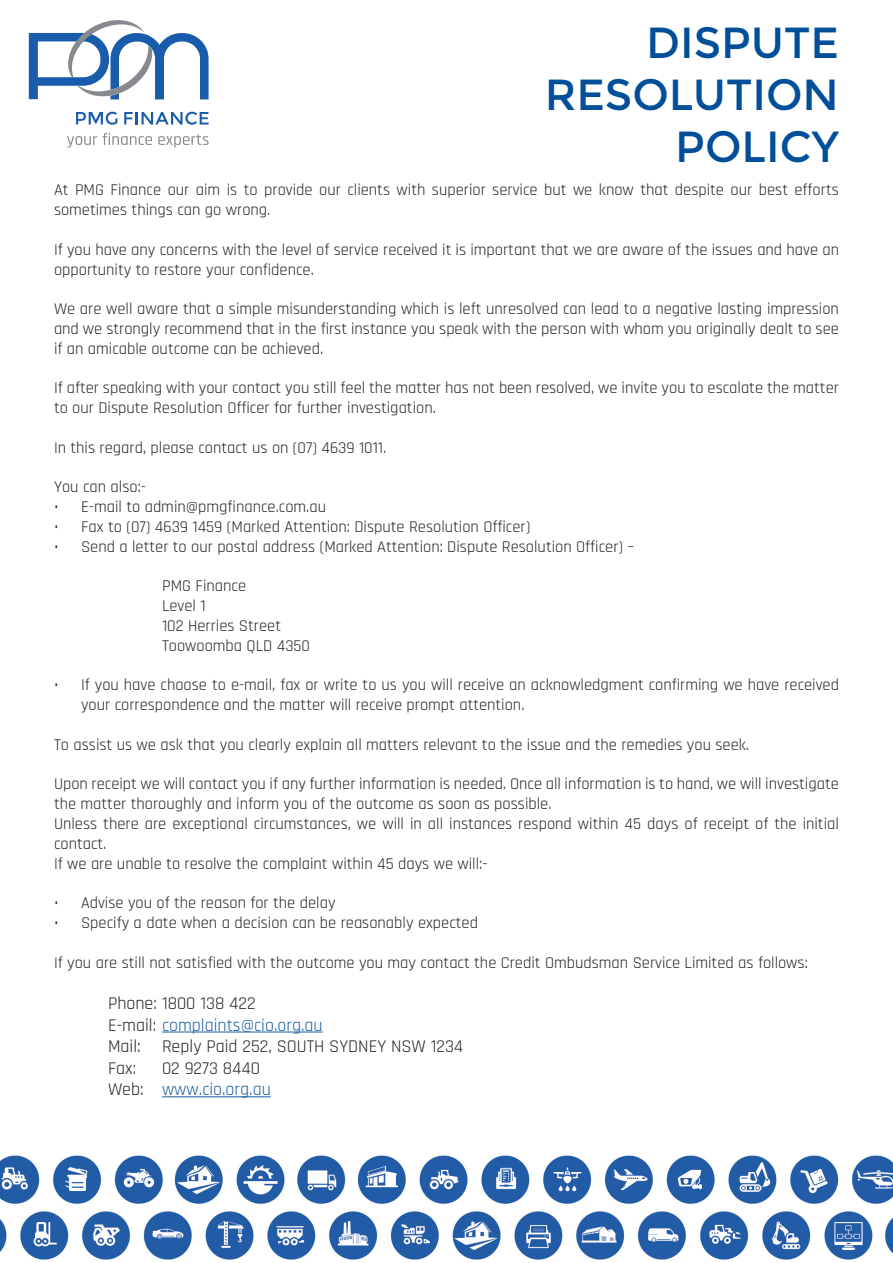
<style>
.page{position:relative;width:893px;height:1263px;background:#fff}
.page>*{position:absolute;margin:0;border:0;box-sizing:border-box;transform-origin:0 0}
.t1{font:43.5px "Montserrat";color:#014e99}
.t2{font:18px "Rajdhani";color:#231f20}
.t3{font:18px "Rajdhani";color:#175d9e}
.t4{font:16.5px/19.8px "Rajdhani";color:#231f20}
.s1{color:#231f20}
</style>
<div class="page">
<svg style="left:67px;top:133px;width:85px;height:15px"></svg>
<svg style="left:158px;top:134px;width:51px;height:13px"></svg>
<svg style="left:29px;top:20px;width:180px;height:79px"></svg>
<svg style="left:76px;top:112px;width:41px;height:13px"></svg>
<svg style="left:124px;top:112px;width:85px;height:13px"></svg>
<img style="left:0;top:1155px;width:893px;height:105px">
<hr style="left:162px;top:1031px;width:161px;height:1px;background:#175d9e">
<hr style="left:162px;top:1096px;width:109px;height:1px;background:#175d9e">
<p class="t1" style="left:646px;top:17px;width:194px">DISPUTE</p>
<p class="t1" style="left:545px;top:70px;width:296px">RESOLUTION</p>
<p class="t1" style="left:675px;top:122px;width:165px">POLICY</p>
<p class="t4" style="left:54px;top:181px;width:786px">At PMG Finance our aim is to provide our clients with superior service but we know that despite our best efforts sometimes things can go wrong.</p>
<p class="t4" style="left:54px;top:240px;width:787px">If you have any concerns with the level of service received it is important that we are aware of the issues and have an opportunity to restore your confidence.</p>
<p class="t4" style="left:54px;top:300px;width:786px;text-align:justify">We are well aware that a simple misunderstanding which is left unresolved can lead to a negative lasting impression and we strongly recommend that in the first instance you speak with the person with whom you originally dealt to see if an amicable outcome can be achieved.</p>
<p class="t4" style="left:54px;top:379px;width:786px">If after speaking with your contact you still feel the matter has not been resolved, we invite you to escalate the matter to our Dispute Resolution Officer for further investigation.</p>
<p class="t4" style="left:54px;top:438px;width:334px">In this regard, please contact us on (07) 4639 1011.</p>
<p class="t4" style="left:54px;top:478px;width:93px">You can also:-</p>
<p class="t4" style="left:54px;top:498px;width:274px">• E-mail to admin@pmgfinance.com.au</p>
<p class="t4" style="left:54px;top:517px;width:478px">• Fax to (07) 4639 1459 (Marked Attention: Dispute Resolution Officer)</p>
<p class="t4" style="left:54px;top:537px;width:582px">• Send a letter to our postal address (Marked Attention: Dispute Resolution Officer) –</p>
<p class="t4" style="left:162px;top:577px;width:86px">PMG Finance</p>
<p class="t4" style="left:162px;top:597px;width:45px">Level 1</p>
<p class="t4" style="left:162px;top:616px;width:121px">102 Herries Street</p>
<p class="t4" style="left:162px;top:636px;width:150px">Toowoomba QLD 4350</p>
<p class="t4" style="left:81px;top:676px;width:759px;text-indent:-27px">• If you have choose to e-mail, fax or write to us you will receive an acknowledgment confirming we have received your correspondence and the matter will receive prompt attention.</p>
<p class="t4" style="left:54px;top:735px;width:697px">To assist us we ask that you clearly explain all matters relevant to the issue and the remedies you seek.</p>
<p class="t4" style="left:54px;top:775px;width:786px">Upon receipt we will contact you if any further information is needed. Once all information is to hand, we will investigate the matter thoroughly and inform you of the outcome as soon as possible.</p>
<p class="t4" style="left:54px;top:814px;width:786px">Unless there are exceptional circumstances, we will in all instances respond within 45 days of receipt of the initial contact.</p>
<p class="t4" style="left:54px;top:854px;width:435px">If we are unable to resolve the complaint within 45 days we will:-</p>
<p class="t4" style="left:54px;top:894px;width:283px">• Advise you of the reason for the delay</p>
<p class="t4" style="left:54px;top:913px;width:426px">• Specify a date when a decision can be reasonably expected</p>
<p class="t4" style="left:54px;top:953px;width:755px">If you are still not satisfied with the outcome you may contact the Credit Ombudsman Service Limited as follows:</p>
<p class="t2" style="left:108px;top:993px;width:149px">Phone: 1800 138 422</p>
<p class="t3" style="left:108px;top:1015px;width:216px"><span class="s1">E-mail:</span> complaints@cio.org.au</p>
<p class="t2" style="left:108px;top:1036px;width:357px">Mail: Reply Paid 252, SOUTH SYDNEY NSW 1234</p>
<p class="t2" style="left:108px;top:1058px;width:30px">Fax:</p>
<p class="t2" style="left:162px;top:1058px;width:100px">02 9273 8440</p>
<p class="t3" style="left:108px;top:1079px;width:164px"><span class="s1">Web:</span> www.cio.org.au</p>
</div>
